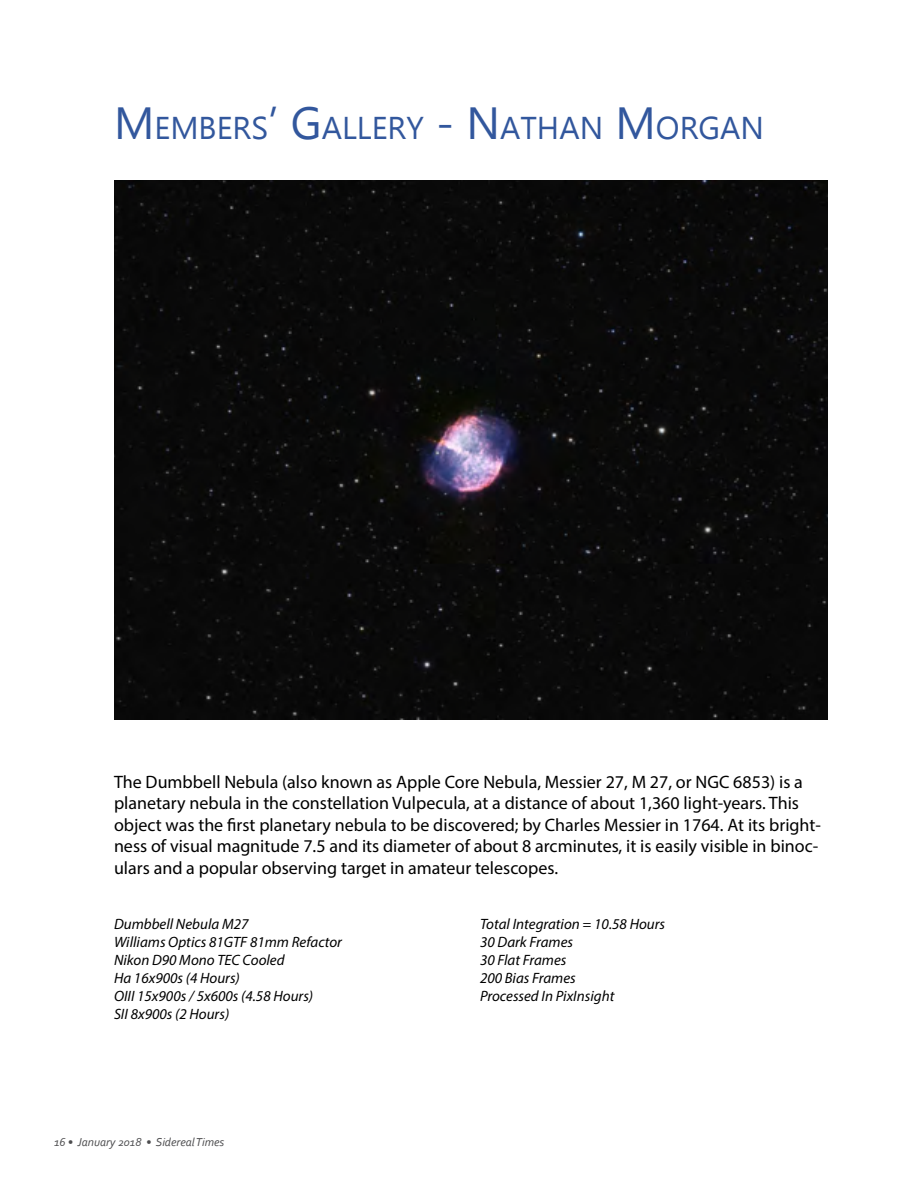
<style>
.page{position:relative;width:918px;height:1188px;background:#fff}
.page>*{position:absolute;margin:0;border:0;box-sizing:border-box;transform-origin:0 0}
.t1{font:31.5px "Gadugi";color:#32579d}
.t2{font:18px/21.6px "Myriad Pro";color:#000}
.t3{font:italic 15px/18px "Myriad Pro";color:#000}
.t4{font:italic 12px "Corbel";color:#4d4d4f}
.s1{font-size:45px}
</style>
<div class="page">
<div style="left:114px;top:180px;width:714px;height:540px;background:#090909"></div>
<h1 class="t1" style="left:114px;top:109px;width:652px"><span class="s1">M</span> EMBERS<span class="s1">’ G</span>ALLERY <span class="s1">- N</span>ATHAN <span class="s1">M</span> ORGAN</h1>
<p class="t2" style="left:114px;top:770px;width:708px">The Dumbbell Nebula (also known as Apple Core Nebula, Messier 27, M 27, or NGC 6853) is a planetary nebula in the constellation Vulpecula, at a distance of about 1,360 light-years. This object was the first planetary nebula to be discovered; by Charles Messier in 1764. At its bright&shy;ness of visual magnitude 7.5 and its diameter of about 8 arcminutes, it is easily visible in binoc&shy;ulars and a popular observing target in amateur telescopes.</p>
<p class="t3" style="left:114px;top:915px;width:230px">Dumbbell Nebula M27<br>Williams Optics 81GTF 81mm Refactor<br>Nikon D90 Mono TEC Cooled<br>Ha 16x900s (4 Hours)<br>OIII 15x900s / 5x600s (4.58 Hours)<br>SII 8x900s (2 Hours)</p>
<p class="t3" style="left:480px;top:915px;width:187px">Total Integration = 10.58 Hours<br>30 Dark Frames<br>30 Flat Frames<br>200 Bias Frames<br>Processed In PixInsight</p>
<p class="t4" style="left:54px;top:1134px;width:172px">16 • January 2018 • Sidereal Times</p>
</div>
